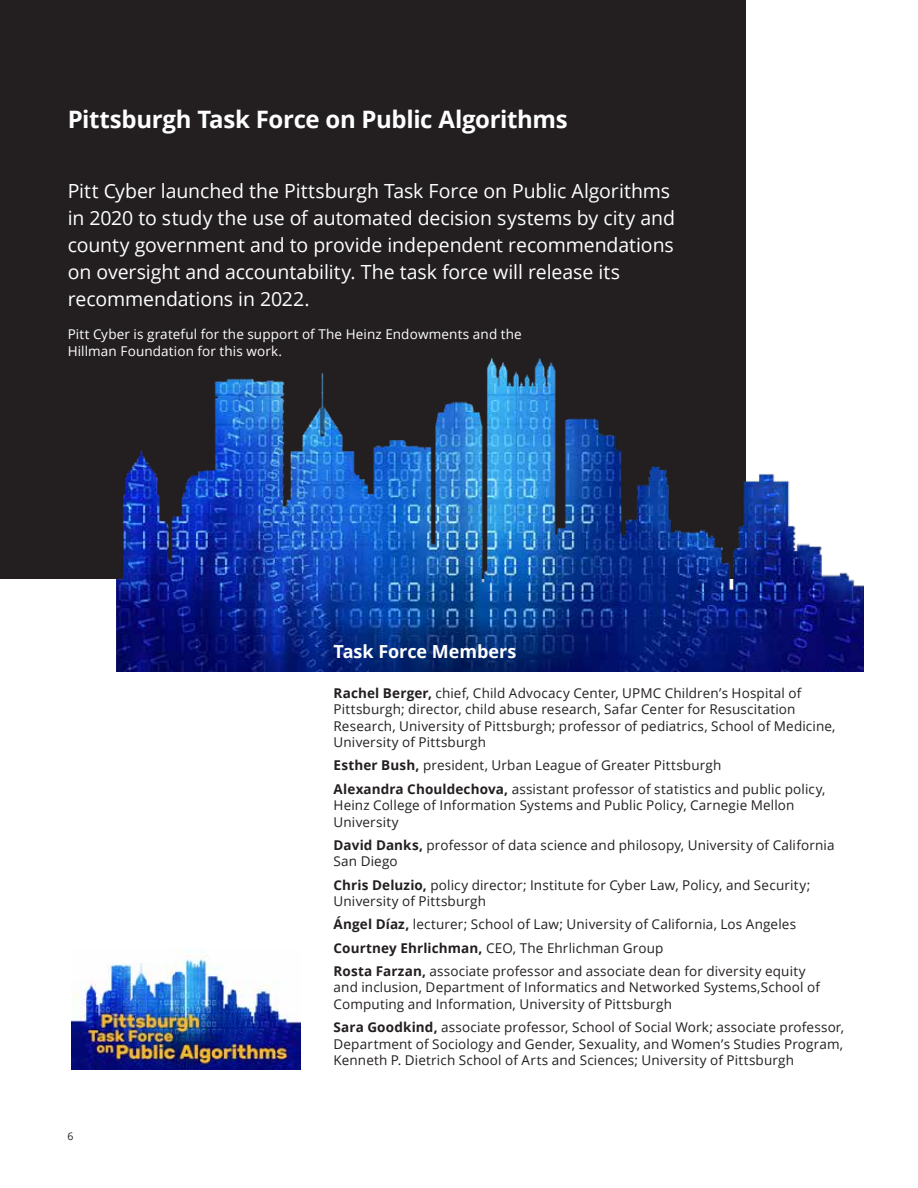
<style>
.page{position:relative;width:918px;height:1188px;background:#fff}
.page>*{position:absolute;margin:0;border:0;box-sizing:border-box;transform-origin:0 0}
.Heading1{font:700 24px "Open Sans";letter-spacing:-.015em;color:#fff}
.Lg_Body_text{font:19.5px/27px "Open Sans";letter-spacing:-.005em;color:#fff}
.Heading2{font:700 18px "Open Sans";color:#fff}
.Body_text{font:13.5px/16.5px "Open Sans";letter-spacing:.01em;color:#231f20}
.Body_text-2{font:13.5px "Open Sans";letter-spacing:.01em;color:#fff}
.t1{font:10.5px "Open Sans";color:#231f20}
.s1{font-weight:700}
</style>
<div class="page">
<div style="left:0;top:0;width:745px;height:579px;background:#231f20"></div>
<img style="left:71px;top:950px;width:229px;height:119px">
<img style="left:116px;top:358px;width:748px;height:314px">
<p class="Heading1" style="left:68px;top:102px;width:502px">Pittsburgh Task Force on Public Algorithms</p>
<p class="Lg_Body_text" style="left:68px;top:177px;width:609px">Pitt Cyber launched the Pittsburgh Task Force on Public Algorithms in 2020 to study the use of automated decision systems by city and county government and to provide independent recommendations on oversight and accountability. The task force will release its recommendations in 2022.</p>
<p class="Body_text-2" style="left:68px;top:325px;width:456px">Pitt Cyber is grateful for the support of The Heinz Endowments and the</p>
<p class="Body_text-2" style="left:68px;top:342px;width:216px">Hillman Foundation for this work.</p>
<p class="t1" style="left:68px;top:1129px;width:8px">6</p>
<h1 class="Heading2" style="left:334px;top:639px;width:184px">Task Force Members</h1>
<p class="Body_text" style="left:334px;top:684px;width:503px"><span class="s1">Rachel Berger,</span> chief, Child Advocacy Center, UPMC Children’s Hospital of Pittsburgh; director, child abuse research, Safar Center for Resuscitation Research, University of Pittsburgh; professor of pediatrics, School of Medicine, University of Pittsburgh</p>
<p class="Body_text" style="left:334px;top:757px;width:389px"><span class="s1">Esther Bush,</span> president, Urban League of Greater Pittsburgh</p>
<p class="Body_text" style="left:334px;top:780px;width:493px"><span class="s1">Alexandra Chouldechova,</span> assistant professor of statistics and public policy,<br>Heinz College of Information Systems and Public Policy, Carnegie Mellon<br>University</p>
<p class="Body_text" style="left:334px;top:836px;width:502px"><span class="s1">David Danks,</span> professor of data science and philosopy, University of California<br>San Diego</p>
<p class="Body_text" style="left:334px;top:876px;width:478px"><span class="s1">Chris Deluzio,</span> policy director; Institute for Cyber Law, Policy, and Security;<br>University of Pittsburgh</p>
<p class="Body_text" style="left:334px;top:916px;width:464px"><span class="s1">Ángel Díaz,</span> lecturer; School of Law; University of California, Los Angeles</p>
<p class="Body_text" style="left:334px;top:939px;width:331px"><span class="s1">Courtney Ehrlichman,</span> CEO, The Ehrlichman Group</p>
<p class="Body_text" style="left:334px;top:962px;width:488px"><span class="s1">Rosta Farzan,</span> associate professor and associate dean for diversity equity and inclusion, Department of Informatics and Networked Systems,School of<br>Computing and Information, University of Pittsburgh</p>
<p class="Body_text" style="left:334px;top:1019px;width:512px;text-align:justify"><span class="s1">Sara Goodkind,</span> associate professor, School of Social Work; associate professor, Department of Sociology and Gender, Sexuality, and Women’s Studies Program, Kenneth P. Dietrich School of Arts and Sciences; University of Pittsburgh</p>
</div>
